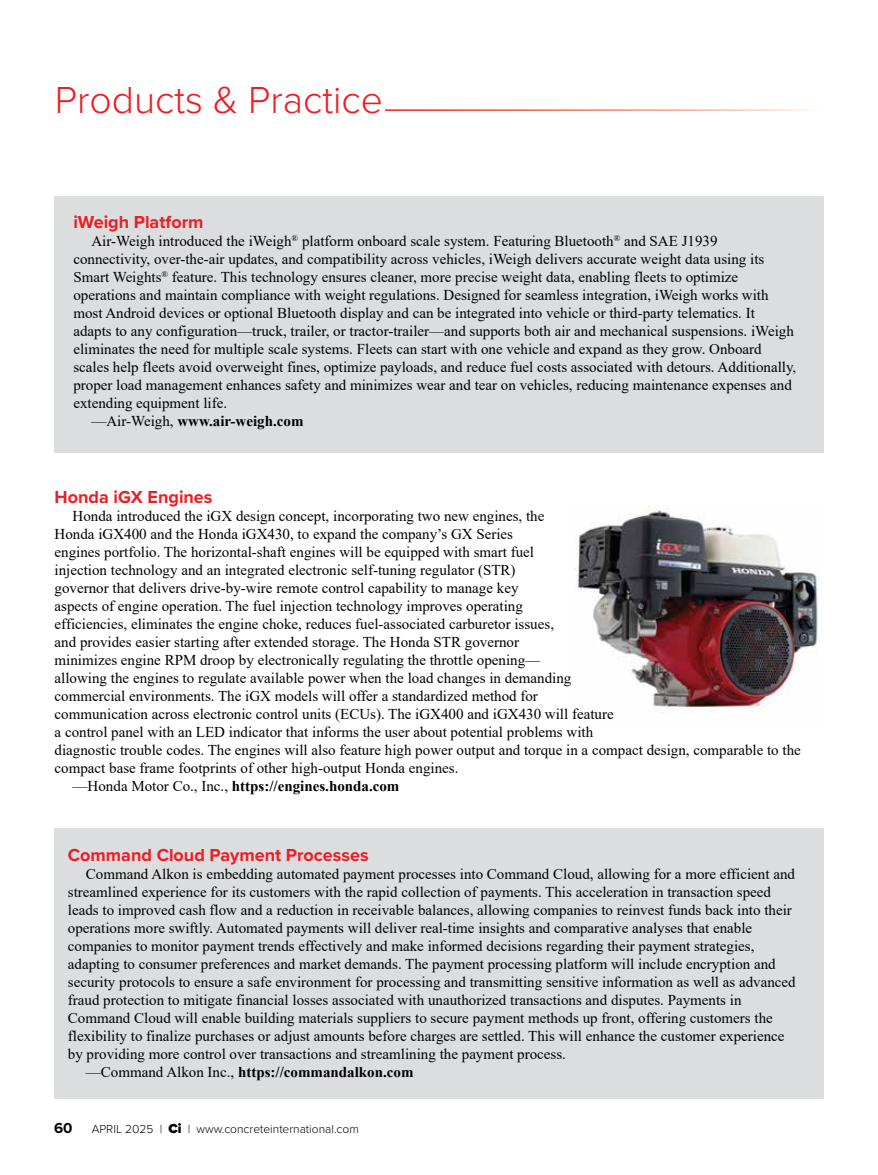
<style>
.page{position:relative;width:878px;height:1175px;background:#fff}
.page>*{position:absolute;margin:0;border:0;box-sizing:border-box;transform-origin:0 0}
.t1{font:300 39px "Proxima Nova";color:#ed1d24}
.t2{font:700 18px "Proxima Nova";color:#ed1d24}
.t3{font:15px "Times New Roman";color:#000}
.t4{font:700 15px "Times New Roman";color:#000}
.t5{font:700 15px "Proxima Nova";color:#000}
.t6{font:300 12px "Proxima Nova";color:#000}
.s1{font-weight:400}
.s2{font-weight:900;font-size:13.5px}
</style>
<div class="page">
<img style="left:577px;top:506px;width:241px;height:207px">
<div style="left:55px;top:828px;width:769px;height:270px;background:#dcddde"></div>
<div style="left:55px;top:196px;width:769px;height:256px;background:#dcddde"></div>
<h1 class="t1" style="left:55px;top:70px;width:329px">Products &amp; Practice</h1>
<p class="t2" style="left:73px;top:209px;width:132px">iWeigh Platform</p>
<p class="t3" style="left:91px;top:231px;width:627px">Air-Weigh introduced the iWeigh<sup>®</sup> platform onboard scale system. Featuring Bluetooth<sup>®</sup> and SAE J1939</p>
<p class="t3" style="left:73px;top:249px;width:692px">connectivity, over-the-air updates, and compatibility across vehicles, iWeigh delivers accurate weight data using its</p>
<p class="t3" style="left:73px;top:267px;width:666px">Smart Weights<sup>®</sup> feature. This technology ensures cleaner, more precise weight data, enabling fleets to optimize</p>
<p class="t3" style="left:73px;top:285px;width:696px">operations and maintain compliance with weight regulations. Designed for seamless integration, iWeigh works with</p>
<p class="t3" style="left:73px;top:303px;width:683px">most Android devices or optional Bluetooth display and can be integrated into vehicle or third-party telematics. It</p>
<p class="t3" style="left:73px;top:321px;width:722px">adapts to any configuration—truck, trailer, or tractor-trailer—and supports both air and mechanical suspensions. iWeigh</p>
<p class="t3" style="left:73px;top:339px;width:689px">eliminates the need for multiple scale systems. Fleets can start with one vehicle and expand as they grow. Onboard</p>
<p class="t3" style="left:73px;top:357px;width:724px">scales help fleets avoid overweight fines, optimize payloads, and reduce fuel costs associated with detours. Additionally,</p>
<p class="t3" style="left:73px;top:375px;width:720px">proper load management enhances safety and minimizes wear and tear on vehicles, reducing maintenance expenses and</p>
<p class="t3" style="left:73px;top:393px;width:155px">extending equipment life.</p>
<p class="t4" style="left:91px;top:410px;width:214px"><span class="s1">—Air-Weigh,</span> www.air-weigh.com</p>
<p class="t2" style="left:55px;top:483px;width:159px">Honda iGX Engines</p>
<p class="t3" style="left:73px;top:505px;width:473px">Honda introduced the iGX design concept, incorporating two new engines, the</p>
<p class="t3" style="left:55px;top:523px;width:460px">Honda iGX400 and the Honda iGX430, to expand the company’s GX Series</p>
<p class="t3" style="left:55px;top:541px;width:481px">engines portfolio. The horizontal-shaft engines will be equipped with smart fuel</p>
<p class="t3" style="left:55px;top:559px;width:462px">injection technology and an integrated electronic self-tuning regulator (STR)</p>
<p class="t3" style="left:55px;top:577px;width:465px">governor that delivers drive-by-wire remote control capability to manage key</p>
<p class="t3" style="left:55px;top:595px;width:469px">aspects of engine operation. The fuel injection technology improves operating</p>
<p class="t3" style="left:55px;top:613px;width:501px">efficiencies, eliminates the engine choke, reduces fuel-associated carburetor issues,</p>
<p class="t3" style="left:55px;top:631px;width:466px">and provides easier starting after extended storage. The Honda STR governor</p>
<p class="t3" style="left:55px;top:649px;width:487px">minimizes engine RPM droop by electronically regulating the throttle opening—</p>
<p class="t3" style="left:55px;top:667px;width:518px">allowing the engines to regulate available power when the load changes in demanding</p>
<p class="t3" style="left:55px;top:685px;width:485px">commercial environments. The iGX models will offer a standardized method for</p>
<p class="t3" style="left:55px;top:703px;width:560px">communication across electronic control units (ECUs). The iGX400 and iGX430 will feature</p>
<p class="t3" style="left:55px;top:721px;width:540px">a control panel with an LED indicator that informs the user about potential problems with</p>
<p class="t3" style="left:55px;top:739px;width:747px">diagnostic trouble codes. The engines will also feature high power output and torque in a compact design, comparable to the</p>
<p class="t3" style="left:55px;top:757px;width:405px">compact base frame footprints of other high-output Honda engines.</p>
<p class="t4" style="left:73px;top:775px;width:328px"><span class="s1">—Honda Motor Co., Inc.,</span> https://engines.honda.com</p>
<p class="t2" style="left:68px;top:841px;width:302px">Command Cloud Payment Processes</p>
<p class="t3" style="left:86px;top:863px;width:710px">Command Alkon is embedding automated payment processes into Command Cloud, allowing for a more efficient and</p>
<p class="t3" style="left:68px;top:881px;width:704px">streamlined experience for its customers with the rapid collection of payments. This acceleration in transaction speed</p>
<p class="t3" style="left:68px;top:899px;width:725px">leads to improved cash flow and a reduction in receivable balances, allowing companies to reinvest funds back into their</p>
<p class="t3" style="left:68px;top:917px;width:685px">operations more swiftly. Automated payments will deliver real-time insights and comparative analyses that enable</p>
<p class="t3" style="left:68px;top:935px;width:688px">companies to monitor payment trends effectively and make informed decisions regarding their payment strategies,</p>
<p class="t3" style="left:68px;top:953px;width:709px">adapting to consumer preferences and market demands. The payment processing platform will include encryption and</p>
<p class="t3" style="left:68px;top:971px;width:729px">security protocols to ensure a safe environment for processing and transmitting sensitive information as well as advanced</p>
<p class="t3" style="left:68px;top:989px;width:675px">fraud protection to mitigate financial losses associated with unauthorized transactions and disputes. Payments in</p>
<p class="t3" style="left:68px;top:1007px;width:706px">Command Cloud will enable building materials suppliers to secure payment methods up front, offering customers the</p>
<p class="t3" style="left:68px;top:1025px;width:718px">flexibility to finalize purchases or adjust amounts before charges are settled. This will enhance the customer experience</p>
<p class="t3" style="left:68px;top:1043px;width:499px">by providing more control over transactions and streamlining the payment process.</p>
<p class="t4" style="left:86px;top:1060px;width:329px"><span class="s1">—Command Alkon Inc.,</span> https://commandalkon.com</p>
<p class="t5" style="left:54px;top:1116px;width:20px">60</p>
<p class="t6" style="left:92px;top:1119px;width:268px">APRIL 2025 | <span class="s2">Ci</span> | www.concreteinternational.com</p>
</div>
